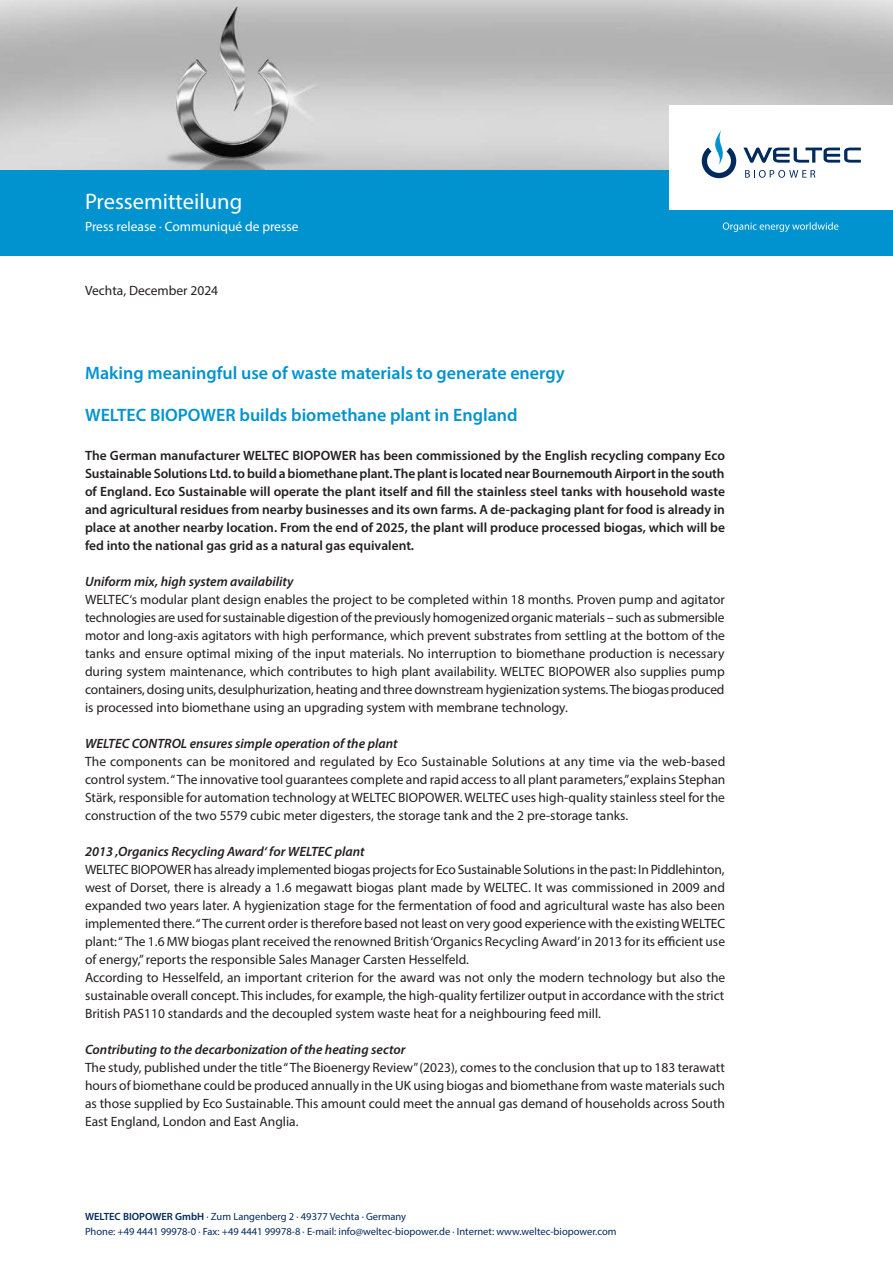
<style>
.page{position:relative;width:893px;height:1263px;background:#fff}
.page>*{position:absolute;margin:0;border:0;box-sizing:border-box;transform-origin:0 0}
.t1{font:22.5px "Myriad Pro";color:#fff}
.Copy{font:600 18px "Myriad Pro";color:#0093d0}
.Copy-2{font:13.5px/18px "Myriad Pro";color:#231f20;text-align:justify}
.Copy-3{font:600 13.5px/18px "Myriad Pro";color:#231f20;text-align:justify}
.Copy-4{font:italic 600 13.5px "Myriad Pro";color:#231f20}
.t2{font:13.5px "Myriad Pro";color:#fff}
.t3{font:10.5px "Myriad Pro";color:#00295c}
.s1{font-weight:600}
</style>
<div class="page">
<img style="left:0;top:0;width:893px;height:170px">
<div style="left:0;top:170px;width:893px;height:85px;background:#0093d0"></div>
<div style="left:670px;top:106px;width:223px;height:104px;background:#fff"></div>
<svg style="left:723px;top:222px;width:115px;height:10px"></svg>
<svg style="left:702px;top:130px;width:34px;height:48px"></svg>
<svg style="left:743px;top:147px;width:118px;height:16px"></svg>
<svg style="left:745px;top:170px;width:70px;height:8px"></svg>
<p class="t1" style="left:85px;top:188px;width:159px">Pressemitteilung</p>
<p class="t2" style="left:85px;top:218px;width:215px">Press release · Communiqué de presse</p>
<p class="Copy-2" style="left:85px;top:281px;width:135px">Vechta, December 2024</p>
<p class="Copy" style="left:85px;top:362px;width:481px">Making meaningful use of waste materials to generate energy</p>
<p class="Copy" style="left:85px;top:404px;width:434px">WELTEC BIOPOWER builds biomethane plant in England</p>
<p class="Copy-3" style="left:85px;top:446px;width:641px">The German manufacturer WELTEC BIOPOWER has been commissioned by the English recycling company Eco Sustainable Solutions Ltd. to build a biomethane plant. The plant is located near Bournemouth Airport in the south of England. Eco Sustainable will operate the plant itself and fill the stainless steel tanks with household waste and agricultural residues from nearby businesses and its own farms. A de-packaging plant for food is already in place at another nearby location. From the end of 2025, the plant will produce processed biogas, which will be fed into the national gas grid as a natural gas equivalent.</p>
<p class="Copy-4" style="left:85px;top:573px;width:210px">Uniform mix, high system availability</p>
<p class="Copy-2" style="left:85px;top:590px;width:641px">WELTEC‘s modular plant design enables the project to be completed within 18 months. Proven pump and agitator technologies are used for sustainable digestion of the previously homogenized organic materials – such as submersible motor and long-axis agitators with high performance, which prevent substrates from settling at the bottom of the tanks and ensure optimal mixing of the input materials. No interruption to biomethane production is necessary during system maintenance, which contributes to high plant availability. WELTEC BIOPOWER also supplies pump containers, dosing units, desulphurization, heating and three downstream hygienization systems. The biogas produced is processed into biomethane using an upgrading system with membrane technology.</p>
<p class="Copy-4" style="left:85px;top:735px;width:314px">WELTEC CONTROL ensures simple operation of the plant</p>
<p class="Copy-2" style="left:85px;top:752px;width:642px">The components can be monitored and regulated by Eco Sustainable Solutions at any time via the web-based control system. “ The innovative tool guarantees complete and rapid access to all plant parameters,” explains Stephan Stärk, responsible for automation technology at WELTEC BIOPOWER. WELTEC uses high-quality stainless steel for the construction of the two 5579 cubic meter digesters, the storage tank and the 2 pre-storage tanks.</p>
<p class="Copy-4" style="left:85px;top:843px;width:281px">2013 ‚Organics Recycling Award‘ for WELTEC plant</p>
<p class="Copy-2" style="left:85px;top:860px;width:642px">WELTEC BIOPOWER has already implemented biogas projects for Eco Sustainable Solutions in the past: In Piddlehinton, west of Dorset, there is already a 1.6 megawatt biogas plant made by WELTEC. It was commissioned in 2009 and expanded two years later. A hygienization stage for the fermentation of food and agricultural waste has also been implemented there. “ The current order is therefore based not least on very good experience with the existing WELTEC plant: “ The 1.6 MW biogas plant received the renowned British ‘Organics Recycling Award’ in 2013 for its efficient use of energy,” reports the responsible Sales Manager Carsten Hesselfeld.</p>
<p class="Copy-2" style="left:85px;top:968px;width:642px">According to Hesselfeld, an important criterion for the award was not only the modern technology but also the sustainable overall concept. This includes, for example, the high-quality fertilizer output in accordance with the strict British PAS110 standards and the decoupled system waste heat for a neighbouring feed mill.</p>
<p class="Copy-4" style="left:85px;top:1041px;width:322px">Contributing to the decarbonization of the heating sector</p>
<p class="Copy-2" style="left:85px;top:1058px;width:641px">The study, published under the title “ The Bioenergy Review” (2023), comes to the conclusion that up to 183 terawatt hours of biomethane could be produced annually in the UK using biogas and biomethane from waste materials such as those supplied by Eco Sustainable. This amount could meet the annual gas demand of households across South East England, London and East Anglia.</p>
<p class="t3" style="left:85px;top:1210px;width:323px"><span class="s1">WELTEC BIOPOWER GmbH</span> · Zum Langenberg 2 · 49377 Vechta · Germany</p>
<p class="t3" style="left:85px;top:1225px;width:533px">Phone: +49 4441 99978-0 · Fax: +49 4441 99978-8 · E-mail: info@weltec-biopower.de · Internet: www.weltec-biopower.com</p>
</div>
